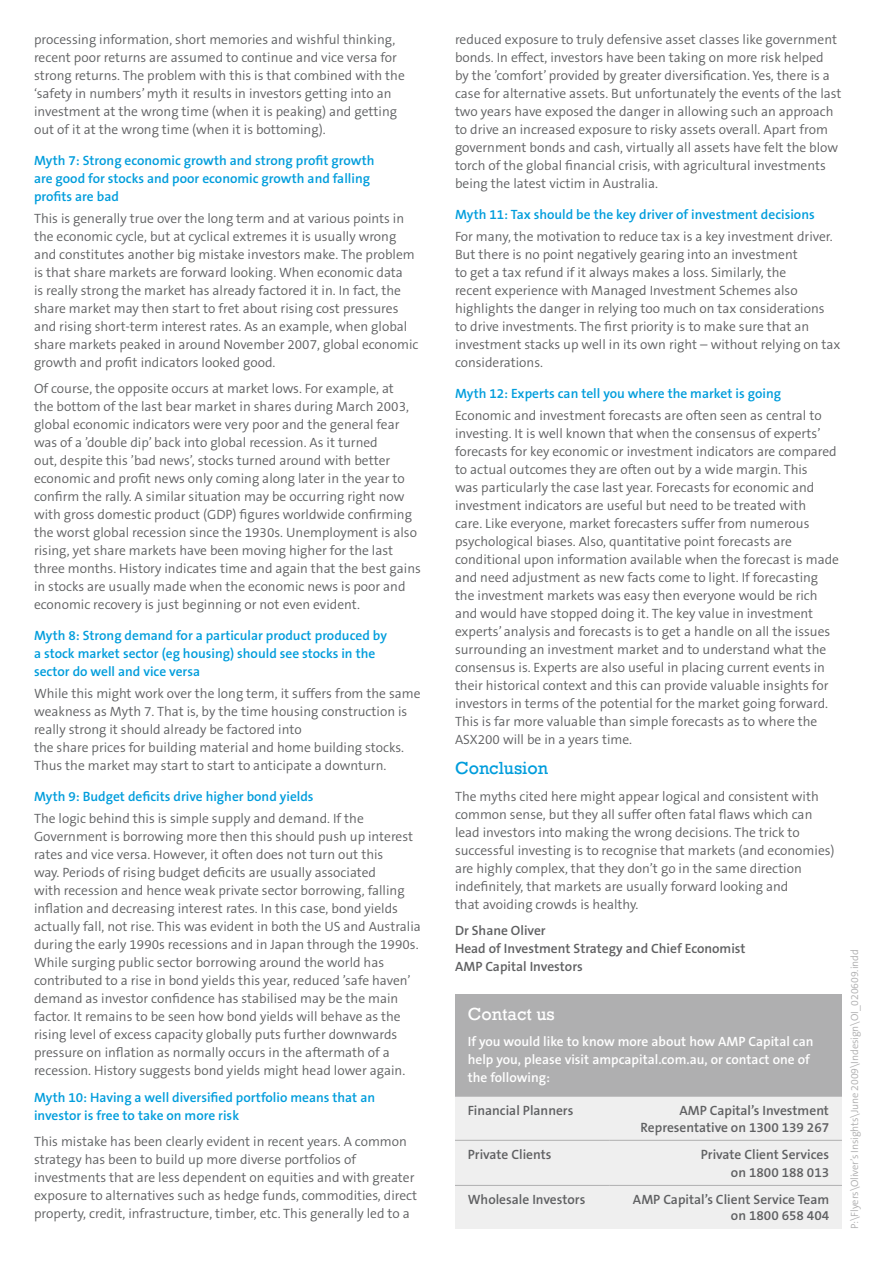
<style>
.page{position:relative;width:893px;height:1263px;background:#fff}
.page>*{position:absolute;margin:0;border:0;box-sizing:border-box;transform-origin:0 0}
.t1{font:18px "Rockwell";color:#009ddc}
.t2{font:18px "Rockwell";color:#fff}
.t3{font:300 13.5px/18px "The Sans B4";color:#5f6062}
.t4{font:600 13.5px/18px "The Sans B6";color:#009ddc}
.t5{font:600 13.5px/18px "The Sans B6";color:#5f6062;text-align:right}
.t6{font:600 13.5px/18px "The Sans B6";color:#fff}
.t7{font:300 10.5px "The Sans B4";letter-spacing:-.01em;color:#afafb0}
</style>
<div class="page">
<div style="left:455px;top:994px;width:387px;height:103px;background:#afafb0"></div>
<div style="left:455px;top:1097px;width:387px;height:132px;background:#efefef"></div>
<hr style="left:455px;top:1140px;width:155px;height:1px;background:#afafb0">
<hr style="left:610px;top:1140px;width:232px;height:1px;background:#afafb0">
<hr style="left:455px;top:1185px;width:155px;height:1px;background:#afafb0">
<hr style="left:610px;top:1185px;width:232px;height:1px;background:#afafb0">
<p class="t3" style="left:34px;top:31px;width:372px">processing information, short memories and wishful thinking, recent poor returns are assumed to continue and vice versa for strong returns. The problem with this is that combined with the ‘safety in numbers’ myth it results in investors getting into an investment at the wrong time (when it is peaking) and getting out of it at the wrong time (when it is bottoming).</p>
<p class="t4" style="left:34px;top:152px;width:342px">Myth 7: Strong economic growth and strong profit growth are good for stocks and poor economic growth and falling profits are bad</p>
<p class="t3" style="left:34px;top:210px;width:386px">This is generally true over the long term and at various points in the economic cycle, but at cyclical extremes it is usually wrong and constitutes another big mistake investors make. The problem is that share markets are forward looking. When economic data<br>is really strong the market has already factored it in. In fact, the share market may then start to fret about rising cost pressures and rising short-term interest rates. As an example, when global share markets peaked in around November 2007, global economic growth and profit indicators looked good.</p>
<p class="t3" style="left:34px;top:380px;width:388px">Of course, the opposite occurs at market lows. For example, at<br>the bottom of the last bear market in shares during March 2003, global economic indicators were very poor and the general fear was of a ’double dip’ back into global recession. As it turned<br>out, despite this ’bad news’, stocks turned around with better economic and profit news only coming along later in the year to confirm the rally. A similar situation may be occurring right now with gross domestic product (GDP) figures worldwide confirming the worst global recession since the 1930s. Unemployment is also rising, yet share markets have been moving higher for the last three months. History indicates time and again that the best gains in stocks are usually made when the economic news is poor and economic recovery is just beginning or not even evident.</p>
<p class="t4" style="left:34px;top:627px;width:354px">Myth 8: Strong demand for a particular product produced by a stock market sector (eg housing) should see stocks in the sector do well and vice versa</p>
<p class="t3" style="left:34px;top:685px;width:388px">While this might work over the long term, it suffers from the same weakness as Myth 7. That is, by the time housing construction is really strong it should already be factored into<br>the share prices for building material and home building stocks.<br>Thus the market may start to start to anticipate a downturn.</p>
<p class="t4" style="left:34px;top:788px;width:281px">Myth 9: Budget deficits drive higher bond yields</p>
<p class="t3" style="left:34px;top:810px;width:388px">The logic behind this is simple supply and demand. If the Government is borrowing more then this should push up interest rates and vice versa. However, it often does not turn out this<br>way. Periods of rising budget deficits are usually associated<br>with recession and hence weak private sector borrowing, falling inflation and decreasing interest rates. In this case, bond yields actually fall, not rise. This was evident in both the US and Australia during the early 1990s recessions and in Japan through the 1990s.<br>While surging public sector borrowing around the world has contributed to a rise in bond yields this year, reduced ’safe haven’ demand as investor confidence has stabilised may be the main factor. It remains to be seen how bond yields will behave as the rising level of excess capacity globally puts further downwards pressure on inflation as normally occurs in the aftermath of a recession. History suggests bond yields might head lower again.</p>
<p class="t4" style="left:34px;top:1089px;width:343px">Myth 10: Having a well diversified portfolio means that an investor is free to take on more risk</p>
<p class="t3" style="left:34px;top:1133px;width:385px">This mistake has been clearly evident in recent years. A common strategy has been to build up more diverse portfolios of investments that are less dependent on equities and with greater exposure to alternatives such as hedge funds, commodities, direct property, credit, infrastructure, timber, etc. This generally led to a</p>
<p class="t3" style="left:455px;top:31px;width:388px">reduced exposure to truly defensive asset classes like government bonds. In effect, investors have been taking on more risk helped<br>by the ’comfort’ provided by greater diversification. Yes, there is a case for alternative assets. But unfortunately the events of the last two years have exposed the danger in allowing such an approach to drive an increased exposure to risky assets overall. Apart from government bonds and cash, virtually all assets have felt the blow torch of the global financial crisis, with agricultural investments being the latest victim in Australia.</p>
<p class="t4" style="left:455px;top:206px;width:361px">Myth 11: Tax should be the key driver of investment decisions</p>
<p class="t3" style="left:455px;top:228px;width:387px">For many, the motivation to reduce tax is a key investment driver.<br>But there is no point negatively gearing into an investment<br>to get a tax refund if it always makes a loss. Similarly, the<br>recent experience with Managed Investment Schemes also highlights the danger in relying too much on tax considerations<br>to drive investments. The first priority is to make sure that an investment stacks up well in its own right – without relying on tax considerations.</p>
<p class="t4" style="left:455px;top:385px;width:328px">Myth 12: Experts can tell you where the market is going</p>
<p class="t3" style="left:455px;top:407px;width:386px">Economic and investment forecasts are often seen as central to investing. It is well known that when the consensus of experts’ forecasts for key economic or investment indicators are compared to actual outcomes they are often out by a wide margin. This<br>was particularly the case last year. Forecasts for economic and investment indicators are useful but need to be treated with<br>care. Like everyone, market forecasters suffer from numerous psychological biases. Also, quantitative point forecasts are conditional upon information available when the forecast is made and need adjustment as new facts come to light. If forecasting the investment markets was easy then everyone would be rich and would have stopped doing it. The key value in investment experts’ analysis and forecasts is to get a handle on all the issues surrounding an investment market and to understand what the consensus is. Experts are also useful in placing current events in their historical context and this can provide valuable insights for investors in terms of the potential for the market going forward.<br>This is far more valuable than simple forecasts as to where the ASX200 will be in a years time.</p>
<h1 class="t1" style="left:455px;top:755px;width:95px">Conclusion</h1>
<p class="t3" style="left:455px;top:788px;width:381px">The myths cited here might appear logical and consistent with common sense, but they all suffer often fatal flaws which can lead investors into making the wrong decisions. The trick to successful investing is to recognise that markets (and economies) are highly complex, that they don’t go in the same direction indefinitely, that markets are usually forward looking and<br>that avoiding crowds is healthy.</p>
<p class="t5" style="left:455px;top:922px;width:292px;text-align:left">Dr Shane Oliver<br>Head of Investment Strategy and Chief Economist<br>AMP Capital Investors</p>
<h1 class="t2" style="left:468px;top:1000px;width:88px">Contact us</h1>
<p class="t6" style="left:468px;top:1033px;width:347px">If you would like to know more about how AMP Capital can help you, please visit ampcapital.com.au, or contact one of the following:</p>
<p class="t5" style="left:468px;top:1102px;width:107px">Financial Planners</p>
<p class="t5" style="left:641px;top:1103px;width:190px;line-height:16.5px">AMP Capital’s Investment<br>Representative on 1300 139 267</p>
<p class="t5" style="left:468px;top:1146px;width:85px">Private Clients</p>
<p class="t5" style="left:701px;top:1146px;width:130px">Private Client Services on 1800 188 013</p>
<p class="t5" style="left:468px;top:1191px;width:119px">Wholesale Investors</p>
<p class="t5" style="left:633px;top:1191px;width:198px;line-height:16.5px">AMP Capital’s Client Service Team on 1800 658 404</p>
<p class="t7" style="left:849px;top:1229px;width:281px;rotate:-90deg">P:\Flyers\Oliver’s Insights\June 2009\Indesign\OI_020609.indd</p>
</div>
